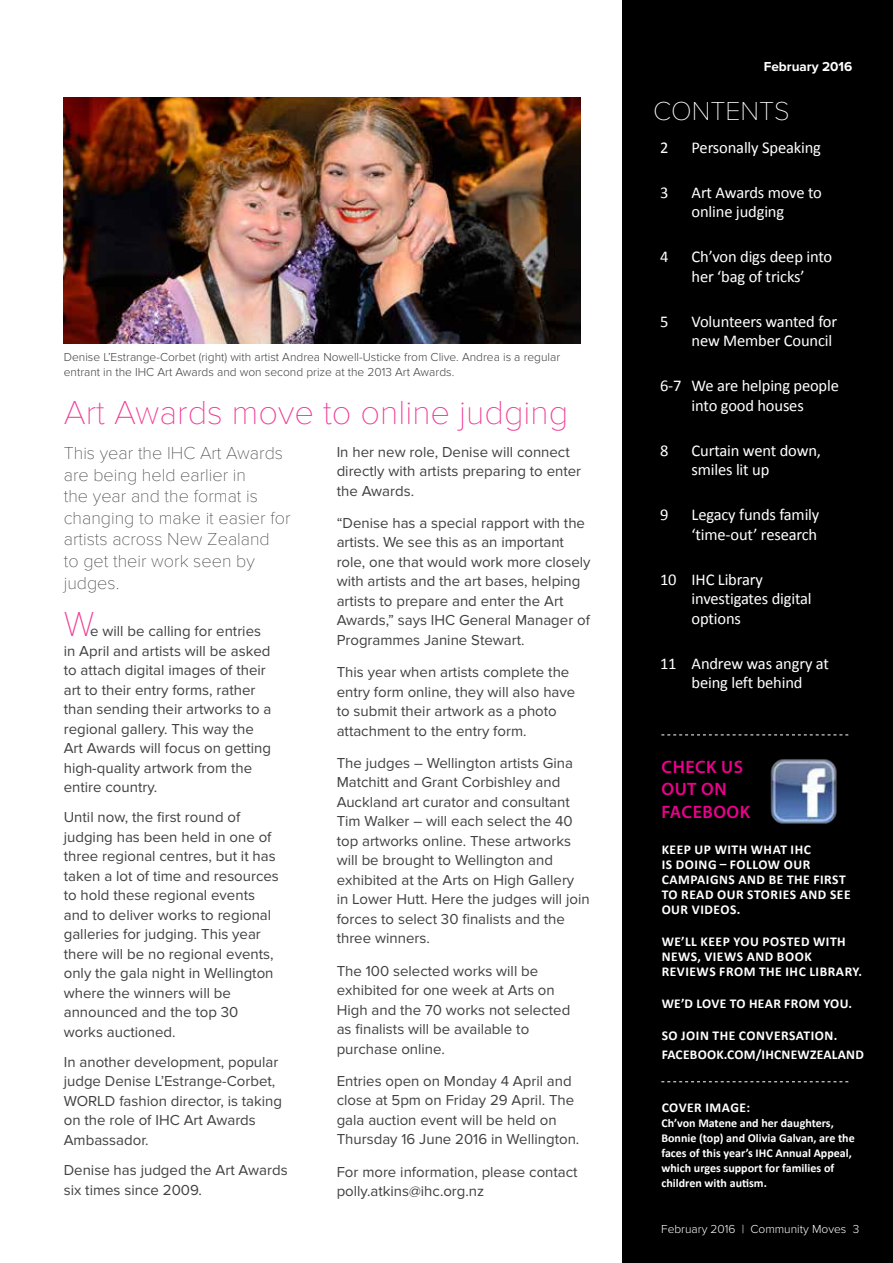
<style>
.page{position:relative;width:893px;height:1263px;background:#fff}
.page>*{position:absolute;margin:0;border:0;box-sizing:border-box;transform-origin:0 0}
.t1{font:100 36px "Proxima Nova T";color:#ee3d96}
.t2{font:100 34.5px "Proxima Nova T";color:#ee3d96}
.t3{font:100 27px "Proxima Nova T";color:#fff}
.t4{font:100 18px/21.6px "Proxima Nova T";color:#414042}
.t5{font:600 18px/22.5px "Myriad Pro";letter-spacing:.03em;color:#ec008c}
.t6{font:16.5px/19.5px "Calibri";letter-spacing:-.01em;color:#fff}
.t7{font:15px/19.5px "Proxima Nova";color:#414042}
.t8{font:700 13.5px/15px "Calibri";letter-spacing:.04em;color:#fff}
.t9{font:700 13.5px/19.2px "Calibri";letter-spacing:.02em;color:#fff}
.t10{font:700 13.5px "Proxima Nova";color:#fff}
.t11{font:300 12px/15px "Proxima Nova";color:#414042}
.t12{font:700 12px/15px "Calibri";color:#fff}
.t13{font:300 12px "Proxima Nova";color:#fff}
</style>
<div class="page">
<div style="left:622px;top:0;width:271px;height:1263px;background:#000"></div>
<svg style="left:661px;top:734px;width:187px;height:1px"></svg>
<svg style="left:661px;top:1081px;width:187px;height:1px"></svg>
<img style="left:770px;top:759px;width:67px;height:65px">
<img style="left:64px;top:98px;width:517px;height:245px">
<p class="t11" style="left:64px;top:350px;width:498px">Denise L’Estrange-Corbet (right) with artist Andrea Nowell-Usticke from Clive. Andrea is a regular entrant in the IHC Art Awards and won second prize at the 2013 Art Awards.</p>
<h2 class="t2" style="left:64px;top:392px;width:506px">Art Awards move to online judging</h2>
<p class="t7" style="left:337px;top:442px;width:246px">In her new role, Denise will connect directly with artists preparing to enter the Awards.</p>
<p class="t7" style="left:337px;top:513px;width:255px">“Denise has a special rapport with the artists. We see this as an important role, one that would work more closely with artists and the art bases, helping artists to prepare and enter the Art Awards,” says IHC General Manager of Programmes Janine Stewart.</p>
<p class="t7" style="left:337px;top:663px;width:240px">This year when artists complete the entry form online, they will also have to submit their artwork as a photo attachment to the entry form.</p>
<p class="t7" style="left:337px;top:753px;width:254px">The judges – Wellington artists Gina Matchitt and Grant Corbishley and Auckland art curator and consultant Tim Walker – will each select the 40 top artworks online. These artworks will be brought to Wellington and exhibited at the Arts on High Gallery in Lower Hutt. Here the judges will join forces to select 30 finalists and the three winners.</p>
<p class="t7" style="left:337px;top:961px;width:235px">The 100 selected works will be exhibited for one week at Arts on<br>High and the 70 works not selected as finalists will be available to purchase online.</p>
<p class="t7" style="left:337px;top:1071px;width:244px">Entries open on Monday 4 April and close at 5pm on Friday 29 April. The gala auction event will be held on Thursday 16 June 2016 in Wellington.</p>
<p class="t7" style="left:337px;top:1162px;width:243px">For more information, please contact polly.atkins@ihc.org.nz</p>
<p class="t4" style="left:64px;top:443px;width:228px">This year the IHC Art Awards are being held earlier in<br>the year and the format is changing to make it easier for artists across New Zealand<br>to get their work seen by judges.</p>
<h1 class="t1" style="left:64px;top:603px;width:32px">W</h1>
<p class="t7" style="left:64px;top:621px;width:209px;text-indent:26px">e will be calling for entries in April and artists will be asked to attach digital images of their art to their entry forms, rather than sending their artworks to a regional gallery. This way the<br>Art Awards will focus on getting high-quality artwork from the entire country.</p>
<p class="t7" style="left:64px;top:808px;width:217px">Until now, the first round of judging has been held in one of three regional centres, but it has taken a lot of time and resources to hold these regional events and to deliver works to regional galleries for judging. This year there will be no regional events, only the gala night in Wellington where the winners will be announced and the top 30 works auctioned.</p>
<p class="t7" style="left:64px;top:1052px;width:220px">In another development, popular judge Denise L’Estrange-Corbet,<br>WORLD fashion director, is taking on the role of IHC Art Awards<br>Ambassador.</p>
<p class="t7" style="left:64px;top:1160px;width:225px">Denise has judged the Art Awards six times since 2009.</p>
<p class="t10" style="left:764px;top:59px;width:90px">February 2016</p>
<h3 class="t3" style="left:653px;top:96px;width:138px">CONTENTS</h3>
<p class="t6" style="left:660px;top:138px;width:10px">2</p>
<p class="t6" style="left:692px;top:138px;width:131px">Personally Speaking</p>
<p class="t6" style="left:660px;top:183px;width:10px">3</p>
<p class="t6" style="left:692px;top:183px;width:132px">Art Awards move to online judging</p>
<p class="t6" style="left:660px;top:247px;width:10px">4</p>
<p class="t6" style="left:692px;top:247px;width:142px">Ch’von digs deep into her ‘bag of tricks’</p>
<p class="t6" style="left:660px;top:312px;width:10px">5</p>
<p class="t6" style="left:692px;top:312px;width:147px">Volunteers wanted for new Member Council</p>
<p class="t6" style="left:660px;top:376px;width:180px;text-align:center">6-7 We are helping people into good houses</p>
<p class="t6" style="left:660px;top:441px;width:10px">8</p>
<p class="t6" style="left:692px;top:441px;width:131px">Curtain went down, smiles lit up</p>
<p class="t6" style="left:660px;top:505px;width:10px">9</p>
<p class="t6" style="left:692px;top:505px;width:129px">Legacy funds family ‘time-out’ research</p>
<p class="t6" style="left:692px;top:570px;width:122px;text-indent:-31px">10 IHC Library investigates digital options</p>
<p class="t6" style="left:660px;top:654px;width:170px;text-align:center">11 Andrew was angry at being left behind</p>
<p class="t5" style="left:662px;top:755px;width:90px">CHECK US<br>OUT ON<br>FACEBOOK</p>
<p class="t8" style="left:662px;top:842px;width:190px">KEEP UP WITH WHAT IHC<br>IS DOING – FOLLOW OUR<br>CAMPAIGNS AND BE THE FIRST<br>TO READ OUR STORIES AND SEE<br>OUR VIDEOS.</p>
<p class="t8" style="left:662px;top:934px;width:202px">WE’LL KEEP YOU POSTED WITH<br>NEWS, VIEWS AND BOOK<br>REVIEWS FROM THE IHC LIBRARY.</p>
<p class="t8" style="left:662px;top:996px;width:192px">WE’D LOVE TO HEAR FROM YOU.</p>
<p class="t9" style="left:662px;top:1026px;width:204px">SO JOIN THE CONVERSATION.<br>FACEBOOK.COM/IHCNEWZEALAND</p>
<p class="t8" style="left:662px;top:1100px;width:90px">COVER IMAGE:</p>
<p class="t12" style="left:661px;top:1115px;width:195px">Ch’von Matene and her daughters, Bonnie (top) and Olivia Galvan, are the faces of this year’s IHC Annual Appeal, which urges support for families of children with autism.</p>
<p class="t13" style="left:661px;top:1222px;width:200px">February 2016 | Community Moves 3</p>
</div>
